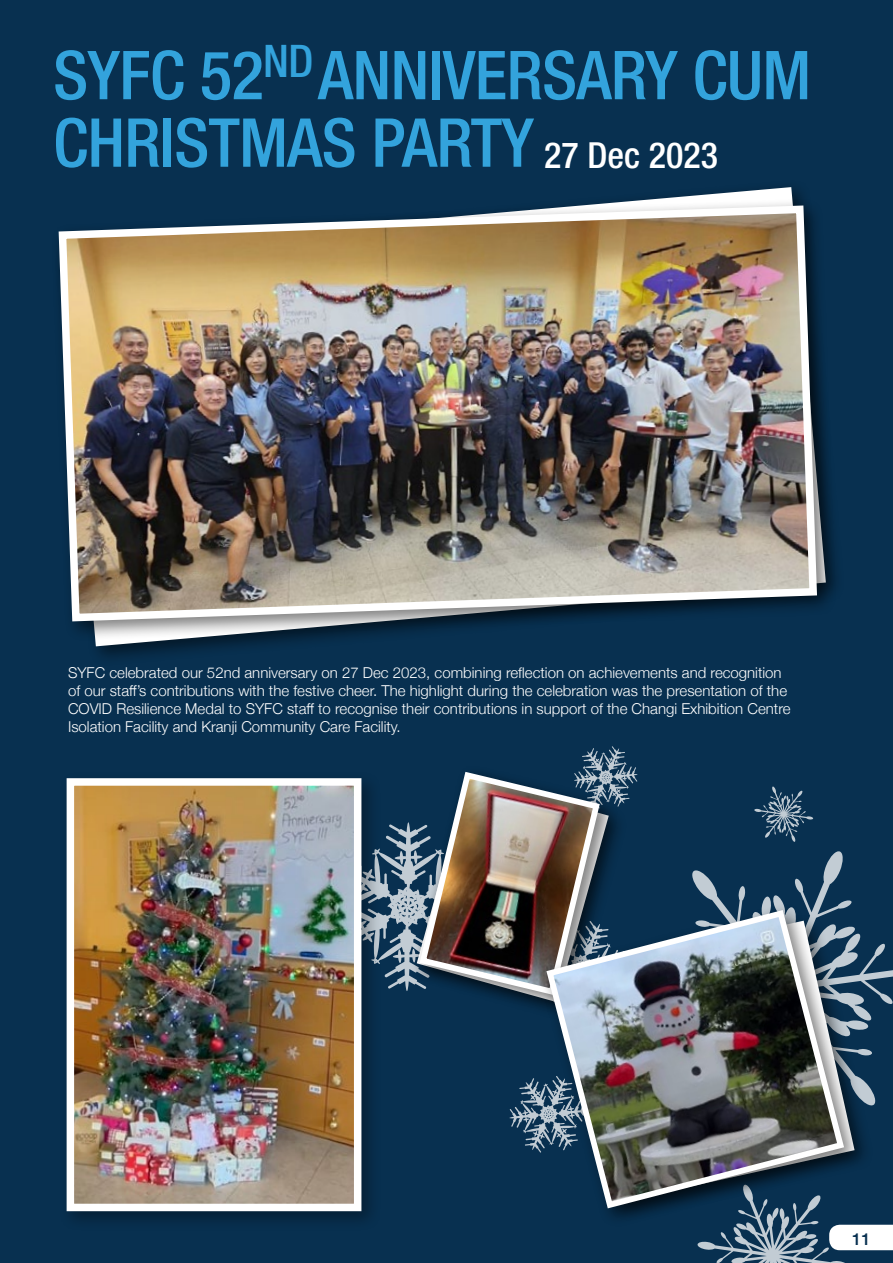
<style>
.page{position:relative;width:893px;height:1263px;background:#083050}
.page>*{position:absolute;margin:0;border:0;box-sizing:border-box;transform-origin:0 0}
.t1{font:500 condensed 67.5px "Helvetica Neue LT Pro";letter-spacing:-.01em;color:#33a3dc}
.t2{font:500 condensed 36px "Helvetica Neue LT Pro";color:#fff}
.t3{font:500 16.5px "Helvetica Neue";color:#083050}
.t4{font:300 15px/18px "Helvetica Neue";color:#fff}
.s1{font-size:67.5px;color:#33a3dc}
</style>
<div class="page">
<svg style="left:692px;top:851px;width:201px;height:254px"></svg>
<svg style="left:754px;top:786px;width:59px;height:56px"></svg>
<svg style="left:509px;top:1078px;width:30px;height:73px"></svg>
<div style="left:58px;top:770px;width:324px;height:462px;background:#000;opacity:.33"></div>
<img style="left:76px;top:787px;width:276px;height:415px">
<div style="left:67px;top:778px;width:294px;height:433px;border:8px solid #fff"></div>
<svg style="left:697px;top:1224px;width:196px;height:39px"></svg>
<svg style="left:95px;top:187px;width:707px;height:459px"></svg>
<div style="left:561px;top:913px;width:313px;height:309px;background:#000;opacity:.5"></div>
<div style="left:51px;top:198px;width:786px;height:443px;background:#000;opacity:.5"></div>
<img style="left:55px;top:202px;width:766px;height:423px">
<img style="left:327px;top:746px;width:311px;height:264px">
<div style="left:539px;top:903px;width:324px;height:324px;background:#000;opacity:.5"></div>
<img style="left:543px;top:906px;width:305px;height:306px">
<h1 class="t1" style="left:53px;top:35px;width:425px">SYFC 52<sup>ND</sup> ANN IVERSAR</h1>
<h1 class="t1" style="left:645px;top:35px;width:86px">Y CUM</h1>
<h1 class="t1" style="left:53px;top:103px;width:158px">CHRISTMAS</h1>
<h2 class="t2" style="left:371px;top:134px;width:348px"><span class="s1">PARTY</span> 27 DEC 2023</h2>
<p class="t4" style="left:68px;top:662px;width:724px">SYFC celebrated our 52nd anniversary on 27 Dec 2023, combining reflection on achievements and recognition of our staff’s contributions with the festive cheer. The highlight during the celebration was the presentation of the COVID Resilience Medal to SYFC staff to recognise their contributions in support of the Changi Exhibition Centre Isolation Facility and Kranji Community Care Facility.</p>
<p class="t3" style="left:852px;top:1226px;width:20px">11</p>
</div>
